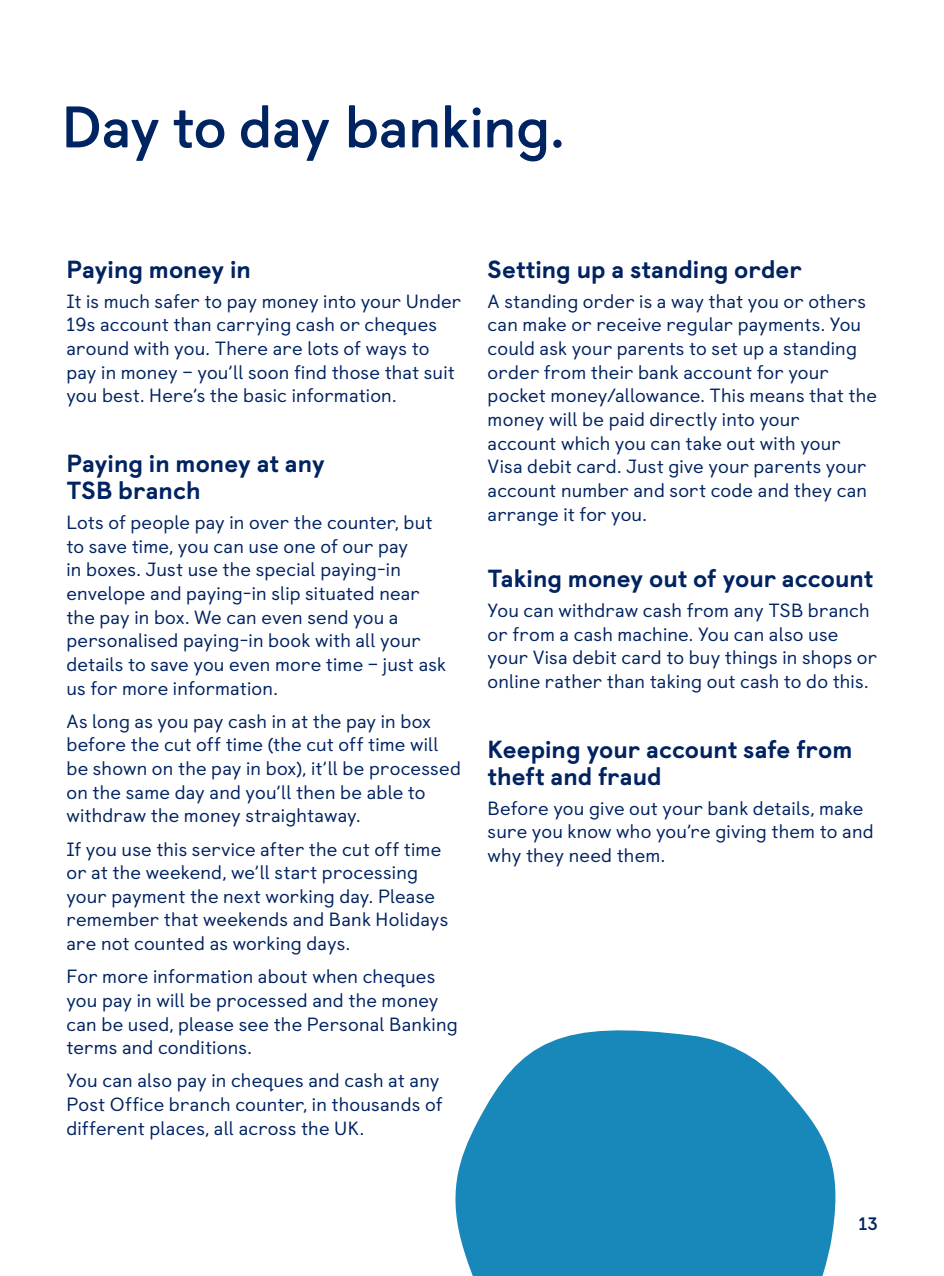
<style>
.page{position:relative;width:944px;height:1276px;background:#fff}
.page>*{position:absolute;margin:0;border:0;box-sizing:border-box;transform-origin:0 0}
.Heading_30pt{font:700 58.5px "TSB Castledown";letter-spacing:-.01em;color:#002361}
.Body_text_9pt{font:800 24.75px/27px "TSB Castledown";color:#002361}
.Body_text_9pt-2{font:19.12px/23.6px "TSB Castledown";letter-spacing:.01em;color:#002361}
.t1{font:700 18px "TSB Castledown";color:#002361}
</style>
<div class="page">
<svg style="left:455px;top:1030px;width:381px;height:246px;background:#3a99c3"></svg>
<p class="Heading_30pt" style="left:62px;top:91px;width:505px">Day to day banking.</p>
<p class="Body_text_9pt" style="left:66px;top:256px;width:186px">Paying money in</p>
<p class="Body_text_9pt-2" style="left:66px;top:289px;width:396px">It is much safer to pay money into your Under 19s account than carrying cash or cheques around with you. There are lots of ways to pay in money – you’ll soon find those that suit you best. Here’s the basic information.</p>
<p class="Body_text_9pt" style="left:66px;top:450px;width:260px">Paying in money at any<br>TSB branch</p>
<p class="Body_text_9pt-2" style="left:66px;top:511px;width:381px">Lots of people pay in over the counter, but to save time, you can use one of our pay<br>in boxes. Just use the special paying-in envelope and paying-in slip situated near the pay in box. We can even send you a personalised paying-in book with all your details to save you even more time – just ask us for more information.</p>
<p class="Body_text_9pt-2" style="left:66px;top:709px;width:396px">As long as you pay cash in at the pay in box before the cut off time (the cut off time will be shown on the pay in box), it’ll be processed on the same day and you’ll then be able to withdraw the money straightaway.</p>
<p class="Body_text_9pt-2" style="left:66px;top:837px;width:383px">If you use this service after the cut off time or at the weekend, we’ll start processing your payment the next working day. Please remember that weekends and Bank Holidays are not counted as working days.</p>
<p class="Body_text_9pt-2" style="left:66px;top:965px;width:393px">For more information about when cheques you pay in will be processed and the money can be used, please see the Personal Banking terms and conditions.</p>
<p class="Body_text_9pt-2" style="left:66px;top:1069px;width:378px">You can also pay in cheques and cash at any<br>Post Office branch counter, in thousands of different places, all across the UK.</p>
<p class="Body_text_9pt" style="left:488px;top:256px;width:316px">Setting up a standing order</p>
<p class="Body_text_9pt-2" style="left:488px;top:289px;width:391px">A standing order is a way that you or others can make or receive regular payments. You could ask your parents to set up a standing order from their bank account for your pocket money/allowance. This means that the money will be paid directly into your<br>account which you can take out with your Visa debit card. Just give your parents your account number and sort code and they can arrange it for you.</p>
<p class="Body_text_9pt" style="left:488px;top:565px;width:387px">Taking money out of your account</p>
<p class="Body_text_9pt-2" style="left:488px;top:598px;width:391px">You can withdraw cash from any TSB branch or from a cash machine. You can also use your Visa debit card to buy things in shops or online rather than taking out cash to do this.</p>
<p class="Body_text_9pt" style="left:488px;top:736px;width:366px">Keeping your account safe from theft and fraud</p>
<p class="Body_text_9pt-2" style="left:488px;top:796px;width:388px">Before you give out your bank details, make sure you know who you’re giving them to and why they need them.</p>
<p class="t1" style="left:858px;top:1212px;width:21px">13</p>
</div>
